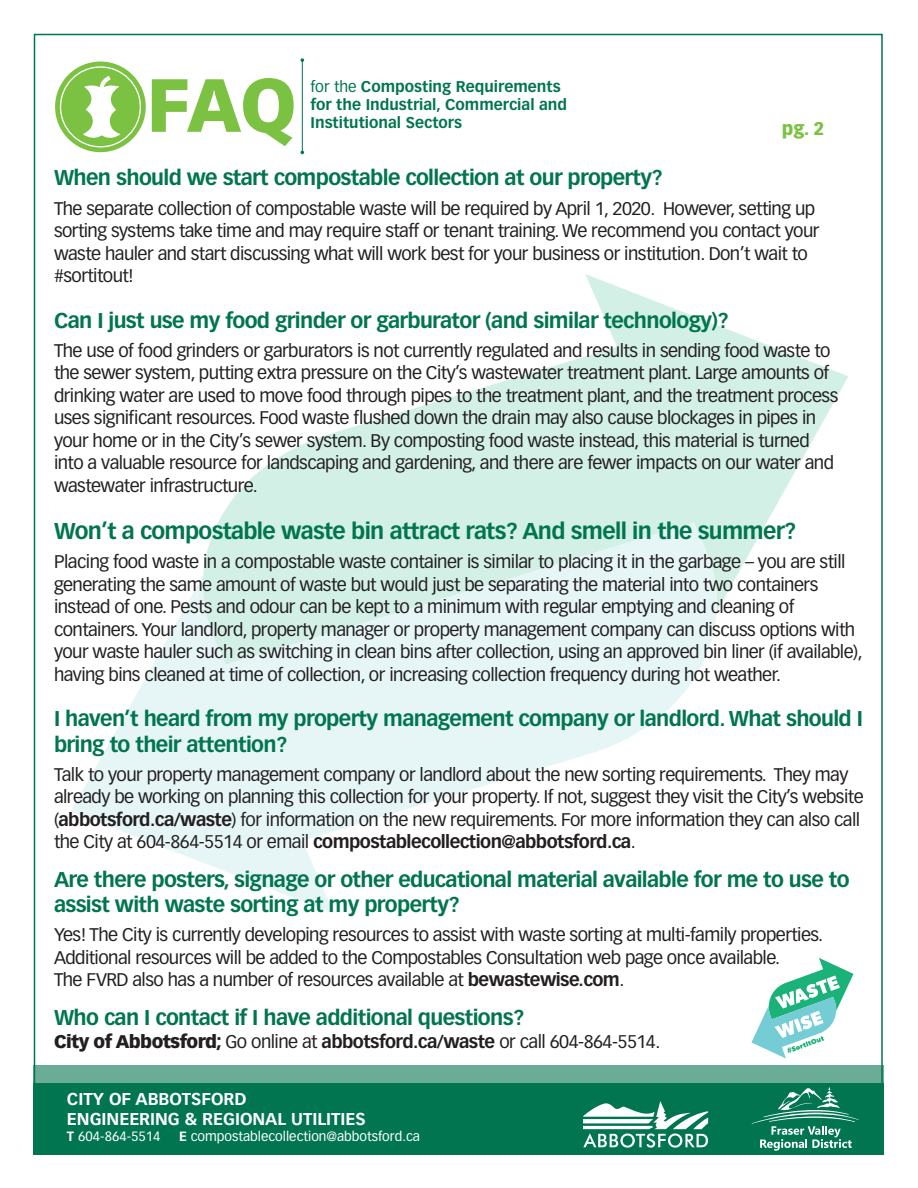
<style>
.page{position:relative;width:918px;height:1188px;background:#fff}
.page>*{position:absolute;margin:0;border:0;box-sizing:border-box;transform-origin:0 0}
.t1{font:900 73.8px "Vectora LT Std";color:#7bc142}
.t2{font:700 22.5px "Vectora LT Std";letter-spacing:-.03em;color:#00754f}
.t3{font:700 21px/25.2px "Vectora LT Std";letter-spacing:-.03em;color:#00754f}
.t4{font:18px/22.5px "Vectora LT Std";letter-spacing:-.03em;color:#231f20}
.t5{font:900 18px "Vectora LT Std";color:#7bc142}
.t6{font:700 16.8px/20.2px "Vectora LT Std";color:#fff}
.t7{font:700 15.3px/18px "Vectora LT Std";color:#00754f}
.t8{font:13.2px "Vectora LT Std";color:#fff}
.s1{font-weight:400}
.s2{font-weight:700}
.s3{font-weight:900}
</style>
<div class="page">
<svg style="left:218px;top:274px;width:631px;height:294px;fill:#d3f0e7"></svg>
<svg style="left:71px;top:523px;width:670px;height:391px;fill:#e6f5f6"></svg>
<svg style="left:751px;top:958px;width:102px;height:100px"></svg>
<div style="left:34px;top:1065px;width:850px;height:89px;background:#69ad97"></div>
<div style="left:55px;top:62px;width:91px;height:90px;background:#7bc142;border-radius:50%"></div>
<svg style="left:83px;top:76px;width:38px;height:62px"></svg>
<div style="left:60px;top:66px;width:81px;height:81px;border:1px solid #fff;border-radius:50%"></div>
<hr style="left:302px;top:60px;width:1px;height:92px;background:#00754f">
<div style="left:34px;top:1083px;width:850px;height:71px;background:#00754f"></div>
<svg style="left:583px;top:1101px;width:125px;height:47px"></svg>
<svg style="left:752px;top:1087px;width:107px;height:64px"></svg>
<h1 class="t1" style="left:147px;top:59px;width:151px">FAQ</h1>
<p class="t7" style="left:311px;top:77px;width:258px"><span class="s1">for the</span> Composting Requirements for the Industrial, Commercial and<br>Institutional Sectors</p>
<p class="t5" style="left:782px;top:118px;width:44px">pg. 2</p>
<p class="t3" style="left:54px;top:165px;width:610px">When should we start compostable collection at our property?</p>
<p class="t4" style="left:54px;top:197px;width:767px">The separate collection of compostable waste will be required by April 1, 2020. However, setting up sorting systems take time and may require staff or tenant training. We recommend you contact your waste hauler and start discussing what will work best for your business or institution. Don’t wait to #sortitout!</p>
<p class="t3" style="left:54px;top:308px;width:676px">Can I just use my food grinder or garburator (and similar technology)?</p>
<p class="t4" style="left:54px;top:339px;width:786px">The use of food grinders or garburators is not currently regulated and results in sending food waste to the sewer system, putting extra pressure on the City’s wastewater treatment plant. Large amounts of drinking water are used to move food through pipes to the treatment plant, and the treatment process uses significant resources. Food waste flushed down the drain may also cause blockages in pipes in your home or in the City’s sewer system. By composting food waste instead, this material is turned into a valuable resource for landscaping and gardening, and there are fewer impacts on our water and wastewater infrastructure.</p>
<p class="t2" style="left:54px;top:517px;width:744px">Won’t a compostable waste bin attract rats? And smell in the summer?</p>
<p class="t4" style="left:54px;top:551px;width:810px">Placing food waste in a compostable waste container is similar to placing it in the garbage – you are still generating the same amount of waste but would just be separating the material into two containers instead of one. Pests and odour can be kept to a minimum with regular emptying and cleaning of containers. Your landlord, property manager or property management company can discuss options with your waste hauler such as switching in clean bins after collection, using an approved bin liner (if available), having bins cleaned at time of collection, or increasing collection frequency during hot weather.</p>
<p class="t3" style="left:54px;top:706px;width:810px">I haven’t heard from my property management company or landlord. What should I bring to their attention?</p>
<p class="t4" style="left:54px;top:763px;width:811px">Talk to your property management company or landlord about the new sorting requirements. They may already be working on planning this collection for your property. If not, suggest they visit the City’s website (<span class="s2">abbotsford.ca/waste</span>) for information on the new requirements. For more information they can also call the City at 604-864-5514 or email <span class="s2">compostablecollection@abbotsford.ca</span>.</p>
<p class="t3" style="left:54px;top:867px;width:797px">Are there posters, signage or other educational material available for me to use to assist with waste sorting at my property?</p>
<p class="t4" style="left:54px;top:924px;width:771px">Yes! The City is currently developing resources to assist with waste sorting at multi-family properties.<br>Additional resources will be added to the Compostables Consultation web page once available.<br>The FVRD also has a number of resources available at <span class="s2">bewastewise.com</span>.</p>
<p class="t3" style="left:54px;top:1005px;width:472px">Who can I contact if I have additional questions?</p>
<p class="t4" style="left:54px;top:1030px;width:608px"><span class="s3">City of Abbotsford;</span> Go online at <span class="s2">abbotsford.ca/waste</span> or call 604-864-5514.</p>
<p class="t6" style="left:67px;top:1089px;width:300px">CITY OF ABBOTSFORD<br>ENGINEERING &amp; REGIONAL UTILITIES</p>
<p class="t8" style="left:67px;top:1129px;width:95px"><span class="s2">T</span> 604-864-5514</p>
<p class="t8" style="left:179px;top:1129px;width:242px"><span class="s2">E</span> compostablecollection@abbotsford.ca</p>
</div>
